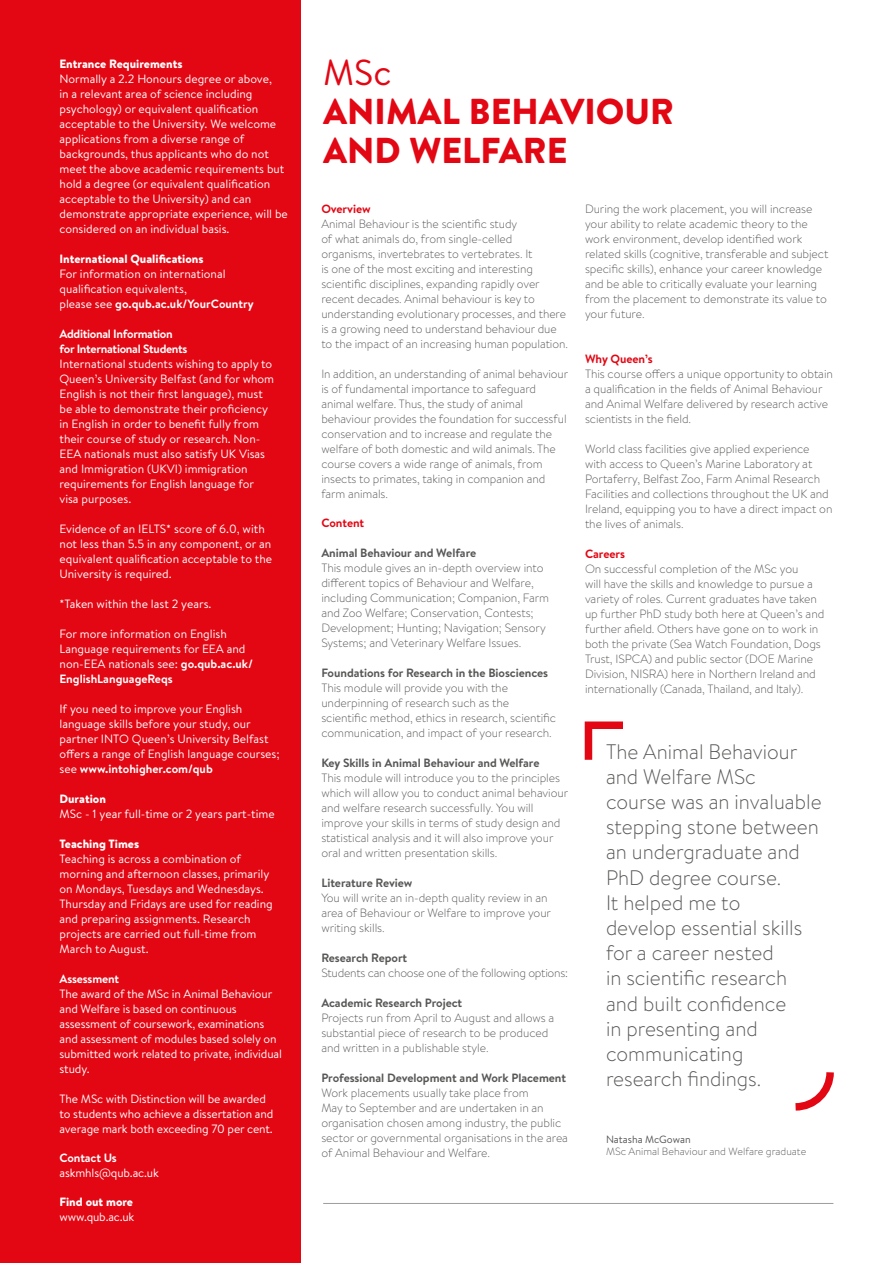
<style>
.page{position:relative;width:893px;height:1263px;background:#fff}
.page>*{position:absolute;margin:0;border:0;box-sizing:border-box;transform-origin:0 0}
.t1{font:900 36px/39px "Brandon Text";color:#e30613}
.t2{font:36px "Brandon Text";color:#e30613}
.t3{font:300 21px/25.2px "Brandon Text";color:#575756}
.t4{font:300 12px/15px "Brandon Text";letter-spacing:-.005em;color:#575756}
.t5{font:12px/15px "Brandon Text";color:#fff}
.t6{font:700 12px "Brandon Text";letter-spacing:-.005em;color:#575756}
.t7{font:900 12px "Brandon Text";color:#fff}
.t8{font:700 12px/15px "Brandon Text";letter-spacing:-.025em;color:#fff}
.t9{font:700 12px "Brandon Text";letter-spacing:-.005em;color:#e30613}
.t10{font:300 10.5px "Brandon Text";color:#575756}
.t11{font:10.5px "Brandon Text";color:#575756}
.s1{font-weight:700}
</style>
<div class="page">
<hr style="left:323px;top:1203px;width:510px;height:1px;background:#9d9d9c">
<div style="left:0;top:0;width:301px;height:1263px;background:#e30613"></div>
<svg style="left:584px;top:721px;width:39px;height:39px"></svg>
<svg style="left:795px;top:1072px;width:39px;height:39px"></svg>
<p class="t7" style="left:60px;top:55px;width:125px">Entrance Requirements</p>
<p class="t5" style="left:60px;top:71px;width:230px">Normally a 2.2 Honours degree or above,<br>in a relevant area of science including psychology) or equivalent qualification acceptable to the University. We welcome applications from a diverse range of backgrounds, thus applicants who do not meet the above academic requirements but hold a degree (or equivalent qualification acceptable to the University) and can demonstrate appropriate experience, will be considered on an individual basis.</p>
<p class="t7" style="left:60px;top:250px;width:146px">International Qualifications</p>
<p class="t5" style="left:60px;top:266px;width:196px">For information on international qualification equivalents,<br>please see <span class="s1">go.qub.ac.uk/YourCountry</span></p>
<p class="t8" style="left:60px;top:326px;width:130px">Additional Information for International Students</p>
<p class="t5" style="left:60px;top:356px;width:216px">International students wishing to apply to Queen’s University Belfast (and for whom English is not their first language), must be able to demonstrate their proficiency in English in order to benefit fully from their course of study or research. Non-EEA nationals must also satisfy UK Visas and Immigration (UKVI) immigration requirements for English language for visa purposes.</p>
<p class="t5" style="left:60px;top:521px;width:214px">Evidence of an IELTS* score of 6.0, with not less than 5.5 in any component, or an equivalent qualification acceptable to the University is required.</p>
<p class="t5" style="left:60px;top:596px;width:154px">*Taken within the last 2 years.</p>
<p class="t5" style="left:60px;top:626px;width:195px">For more information on English<br>Language requirements for EEA and non-EEA nationals see: <span class="s1">go.qub.ac.uk/<br>EnglishLanguageReqs</span></p>
<p class="t5" style="left:60px;top:701px;width:222px">If you need to improve your English language skills before your study, our partner INTO Queen’s University Belfast offers a range of English language courses; see <span class="s1">www.intohigher.com/qub</span></p>
<p class="t7" style="left:60px;top:790px;width:48px">Duration</p>
<p class="t5" style="left:60px;top:806px;width:217px">MSc - 1 year full-time or 2 years part-time</p>
<p class="t7" style="left:60px;top:835px;width:81px">Teaching Times</p>
<p class="t5" style="left:60px;top:851px;width:215px">Teaching is across a combination of morning and afternoon classes, primarily on Mondays, Tuesdays and Wednesdays.<br>Thursday and Fridays are used for reading and preparing assignments. Research projects are carried out full-time from March to August.</p>
<p class="t8" style="left:60px;top:971px;width:61px">Assessment</p>
<p class="t5" style="left:60px;top:986px;width:224px">The award of the MSc in Animal Behaviour and Welfare is based on continuous assessment of coursework, examinations and assessment of modules based solely on submitted work related to private, individual study.</p>
<p class="t5" style="left:60px;top:1091px;width:215px">The MSc with Distinction will be awarded to students who achieve a dissertation and average mark both exceeding 70 per cent.</p>
<p class="t8" style="left:60px;top:1150px;width:59px">Contact Us</p>
<p class="t5" style="left:60px;top:1165px;width:101px">askmhls@qub.ac.uk</p>
<p class="t7" style="left:60px;top:1193px;width:75px">Find out more</p>
<p class="t5" style="left:60px;top:1209px;width:76px">www.qub.ac.uk</p>
<h1 class="t2" style="left:323px;top:48px;width:70px">MSc</h1>
<h1 class="t1" style="left:323px;top:91px;width:352px">ANIMAL BEHAVIOUR<br>AND WELFARE</h1>
<p class="t9" style="left:321px;top:200px;width:51px">Overview</p>
<p class="t4" style="left:321px;top:215px;width:248px">Animal Behaviour is the scientific study<br>of what animals do, from single-celled organisms, invertebrates to vertebrates. It<br>is one of the most exciting and interesting scientific disciplines, expanding rapidly over recent decades. Animal behaviour is key to understanding evolutionary processes, and there is a growing need to understand behaviour due to the impact of an increasing human population.</p>
<p class="t4" style="left:321px;top:365px;width:248px">In addition, an understanding of animal behaviour is of fundamental importance to safeguard animal welfare. Thus, the study of animal behaviour provides the foundation for successful conservation and to increase and regulate the welfare of both domestic and wild animals. The course covers a wide range of animals, from insects to primates, taking in companion and farm animals.</p>
<p class="t9" style="left:321px;top:514px;width:44px">Content</p>
<p class="t6" style="left:321px;top:544px;width:156px">Animal Behaviour and Welfare</p>
<p class="t4" style="left:321px;top:560px;width:229px">This module gives an in-depth overview into different topics of Behaviour and Welfare, including Communication; Companion, Farm and Zoo Welfare; Conservation, Contests; Development; Hunting; Navigation; Sensory Systems; and Veterinary Welfare Issues.</p>
<p class="t6" style="left:321px;top:664px;width:228px">Foundations for Research in the Biosciences</p>
<p class="t4" style="left:321px;top:680px;width:236px">This module will provide you with the underpinning of research such as the scientific method, ethics in research, scientific communication, and impact of your research.</p>
<p class="t6" style="left:321px;top:754px;width:220px">Key Skills in Animal Behaviour and Welfare</p>
<p class="t4" style="left:321px;top:770px;width:248px">This module will introduce you to the principles which will allow you to conduct animal behaviour and welfare research successfully. You will improve your skills in terms of study design and statistical analysis and it will also improve your oral and written presentation skills.</p>
<p class="t6" style="left:321px;top:874px;width:92px">Literature Review</p>
<p class="t4" style="left:321px;top:890px;width:231px">You will write an in-depth quality review in an area of Behaviour or Welfare to improve your writing skills.</p>
<p class="t6" style="left:321px;top:949px;width:87px">Research Report</p>
<p class="t4" style="left:321px;top:965px;width:248px">Students can choose one of the following options:</p>
<p class="t6" style="left:321px;top:994px;width:142px">Academic Research Project</p>
<p class="t4" style="left:321px;top:1010px;width:234px">Projects run from April to August and allows a substantial piece of research to be produced and written in a publishable style.</p>
<p class="t6" style="left:321px;top:1069px;width:246px">Professional Development and Work Placement</p>
<p class="t4" style="left:321px;top:1085px;width:248px">Work placements usually take place from<br>May to September and are undertaken in an organisation chosen among industry, the public sector or governmental organisations in the area of Animal Behaviour and Welfare.</p>
<p class="t4" style="left:585px;top:200px;width:245px">During the work placement, you will increase your ability to relate academic theory to the work environment, develop identified work related skills (cognitive, transferable and subject specific skills), enhance your career knowledge and be able to critically evaluate your learning from the placement to demonstrate its value to your future.</p>
<p class="t9" style="left:585px;top:350px;width:69px">Why Queen’s</p>
<p class="t4" style="left:585px;top:365px;width:249px">This course offers a unique opportunity to obtain a qualification in the fields of Animal Behaviour and Animal Welfare delivered by research active scientists in the field.</p>
<p class="t4" style="left:585px;top:440px;width:249px">World class facilities give applied experience with access to Queen’s Marine Laboratory at Portaferry, Belfast Zoo, Farm Animal Research Facilities and collections throughout the UK and Ireland, equipping you to have a direct impact on the lives of animals.</p>
<p class="t9" style="left:585px;top:545px;width:42px">Careers</p>
<p class="t4" style="left:585px;top:560px;width:241px">On successful completion of the MSc you<br>will have the skills and knowledge to pursue a variety of roles. Current graduates have taken up further PhD study both here at Queen’s and further afield. Others have gone on to work in both the private (Sea Watch Foundation, Dogs Trust, ISPCA) and public sector (DOE Marine Division, NISRA) here in Northern Ireland and internationally (Canada, Thailand, and Italy).</p>
<p class="t3" style="left:606px;top:738px;width:217px">The Animal Behaviour and Welfare MSc<br>course was an invaluable stepping stone between an undergraduate and<br>PhD degree course.<br>It helped me to<br>develop essential skills for a career nested<br>in scientific research and built confidence<br>in presenting and communicating research findings.</p>
<p class="t11" style="left:606px;top:1132px;width:86px">Natasha McGowan</p>
<p class="t10" style="left:606px;top:1144px;width:202px">MSc Animal Behaviour and Welfare graduate</p>
</div>
